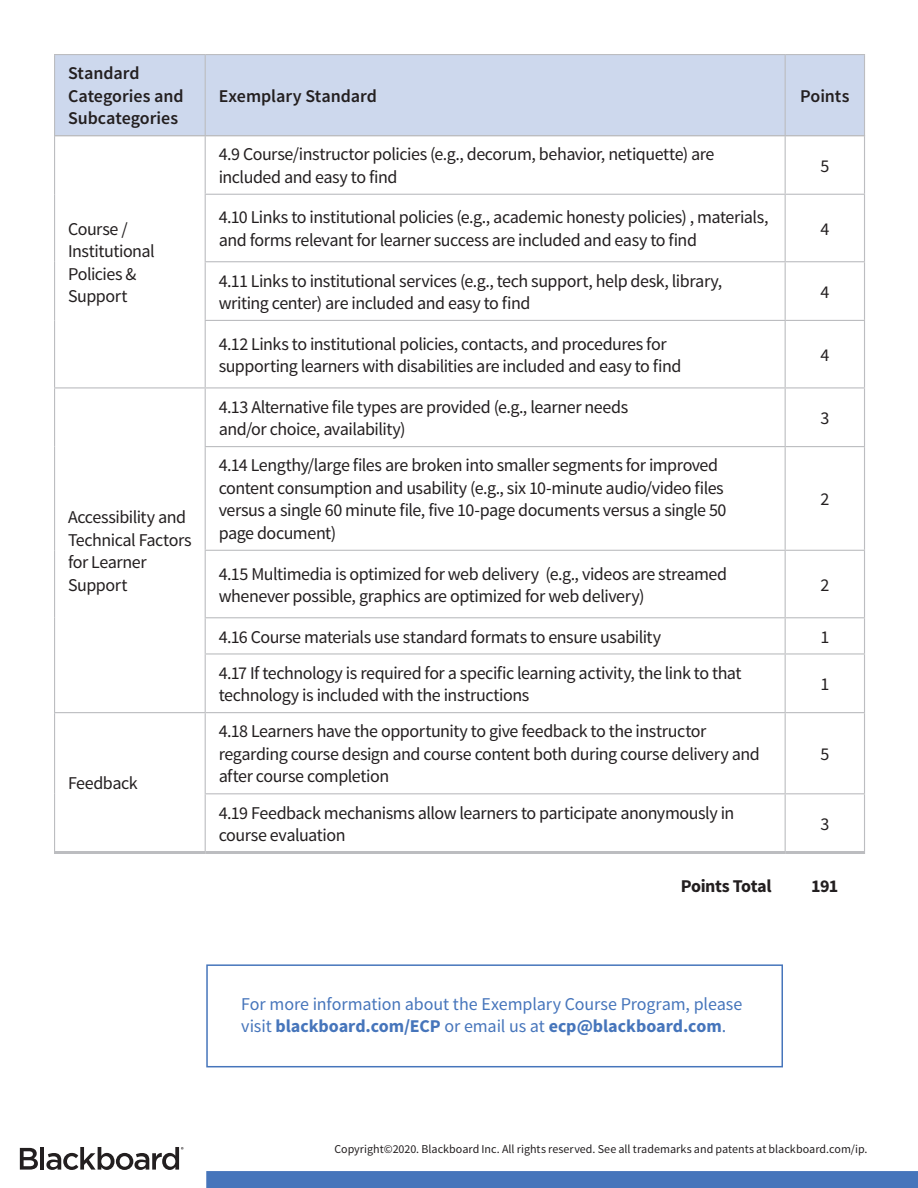
<style>
.page{position:relative;width:918px;height:1188px;background:#fff}
.page>*{position:absolute;margin:0;border:0;box-sizing:border-box;transform-origin:0 0}
.table_body{font:18px/22.5px "Source Sans Pro";letter-spacing:-.025em;color:#231f20}
.Paragraph{font:18px/22.5px "Source Sans Pro";letter-spacing:-.005em;color:#4675bb}
.t1{font:600 18px/22.5px "Source Sans Pro";letter-spacing:-.005em;color:#231f20}
.table_body-2{font:700 18px "Source Sans Pro";letter-spacing:-.025em;color:#231f20}
.Copyright_Legal{font:12px "Source Sans Pro";color:#231f20}
.s1{font-weight:700}
</style>
<div class="page">
<div style="left:206px;top:1171px;width:712px;height:17px;background:#4675bb"></div>
<div style="left:55px;top:55px;width:809px;height:80px;background:#cdd8ed"></div>
<hr style="left:54px;top:54px;width:151px;height:1px;background:#bcbdc0">
<hr style="left:54px;top:55px;width:1px;height:80px;background:#bcbdc0">
<hr style="left:205px;top:54px;width:580px;height:1px;background:#bcbdc0">
<hr style="left:205px;top:55px;width:1px;height:80px;background:#bcbdc0">
<hr style="left:785px;top:54px;width:80px;height:1px;background:#bcbdc0">
<hr style="left:785px;top:55px;width:1px;height:80px;background:#bcbdc0">
<hr style="left:864px;top:55px;width:1px;height:80px;background:#bcbdc0">
<svg style="left:20px;top:1148px;width:18px;height:22px"></svg>
<hr style="left:40px;top:1147px;width:4px;height:23px;background:#231f20">
<svg style="left:46px;top:1147px;width:138px;height:23px"></svg>
<hr style="left:54px;top:135px;width:151px;height:1px;background:#bcbdc0">
<hr style="left:54px;top:136px;width:1px;height:58px;background:#bcbdc0">
<hr style="left:205px;top:135px;width:580px;height:1px;background:#bcbdc0">
<hr style="left:205px;top:136px;width:1px;height:58px;background:#bcbdc0">
<hr style="left:785px;top:135px;width:80px;height:1px;background:#bcbdc0">
<hr style="left:785px;top:136px;width:1px;height:58px;background:#bcbdc0">
<hr style="left:864px;top:136px;width:1px;height:58px;background:#bcbdc0">
<hr style="left:54px;top:194px;width:1px;height:68px;background:#bcbdc0">
<hr style="left:205px;top:194px;width:580px;height:1px;background:#bcbdc0">
<hr style="left:205px;top:195px;width:1px;height:66px;background:#bcbdc0">
<hr style="left:785px;top:194px;width:80px;height:1px;background:#bcbdc0">
<hr style="left:785px;top:195px;width:1px;height:66px;background:#bcbdc0">
<hr style="left:864px;top:195px;width:1px;height:66px;background:#bcbdc0">
<hr style="left:54px;top:262px;width:1px;height:58px;background:#bcbdc0">
<hr style="left:205px;top:261px;width:580px;height:1px;background:#bcbdc0">
<hr style="left:205px;top:262px;width:1px;height:58px;background:#bcbdc0">
<hr style="left:785px;top:261px;width:80px;height:1px;background:#bcbdc0">
<hr style="left:785px;top:262px;width:1px;height:58px;background:#bcbdc0">
<hr style="left:864px;top:262px;width:1px;height:58px;background:#bcbdc0">
<hr style="left:54px;top:320px;width:1px;height:67px;background:#bcbdc0">
<hr style="left:205px;top:320px;width:580px;height:1px;background:#bcbdc0">
<hr style="left:205px;top:321px;width:1px;height:66px;background:#bcbdc0">
<hr style="left:785px;top:320px;width:80px;height:1px;background:#bcbdc0">
<hr style="left:785px;top:321px;width:1px;height:66px;background:#bcbdc0">
<hr style="left:864px;top:321px;width:1px;height:66px;background:#bcbdc0">
<hr style="left:54px;top:387px;width:151px;height:1px;background:#bcbdc0">
<hr style="left:54px;top:388px;width:1px;height:59px;background:#bcbdc0">
<hr style="left:205px;top:387px;width:580px;height:1px;background:#bcbdc0">
<hr style="left:205px;top:388px;width:1px;height:58px;background:#bcbdc0">
<hr style="left:785px;top:387px;width:80px;height:1px;background:#bcbdc0">
<hr style="left:785px;top:388px;width:1px;height:58px;background:#bcbdc0">
<hr style="left:864px;top:388px;width:1px;height:58px;background:#bcbdc0">
<hr style="left:54px;top:447px;width:1px;height:103px;background:#bcbdc0">
<hr style="left:205px;top:446px;width:580px;height:1px;background:#bcbdc0">
<hr style="left:205px;top:447px;width:1px;height:103px;background:#bcbdc0">
<hr style="left:785px;top:446px;width:80px;height:1px;background:#bcbdc0">
<hr style="left:785px;top:447px;width:1px;height:103px;background:#bcbdc0">
<hr style="left:864px;top:447px;width:1px;height:103px;background:#bcbdc0">
<hr style="left:54px;top:550px;width:1px;height:68px;background:#bcbdc0">
<hr style="left:205px;top:550px;width:580px;height:1px;background:#bcbdc0">
<hr style="left:205px;top:551px;width:1px;height:66px;background:#bcbdc0">
<hr style="left:785px;top:550px;width:80px;height:1px;background:#bcbdc0">
<hr style="left:785px;top:551px;width:1px;height:66px;background:#bcbdc0">
<hr style="left:864px;top:551px;width:1px;height:66px;background:#bcbdc0">
<hr style="left:54px;top:618px;width:1px;height:36px;background:#bcbdc0">
<hr style="left:205px;top:617px;width:580px;height:1px;background:#bcbdc0">
<hr style="left:205px;top:618px;width:1px;height:35px;background:#bcbdc0">
<hr style="left:785px;top:617px;width:80px;height:1px;background:#bcbdc0">
<hr style="left:785px;top:618px;width:1px;height:35px;background:#bcbdc0">
<hr style="left:864px;top:618px;width:1px;height:35px;background:#bcbdc0">
<hr style="left:54px;top:654px;width:1px;height:58px;background:#bcbdc0">
<hr style="left:205px;top:653px;width:580px;height:2px;background:#bcbdc0">
<hr style="left:205px;top:655px;width:1px;height:57px;background:#bcbdc0">
<hr style="left:785px;top:653px;width:80px;height:2px;background:#bcbdc0">
<hr style="left:785px;top:655px;width:1px;height:57px;background:#bcbdc0">
<hr style="left:864px;top:655px;width:1px;height:57px;background:#bcbdc0">
<hr style="left:54px;top:712px;width:151px;height:1px;background:#bcbdc0">
<hr style="left:54px;top:713px;width:1px;height:81px;background:#bcbdc0">
<hr style="left:205px;top:712px;width:580px;height:1px;background:#bcbdc0">
<hr style="left:205px;top:713px;width:1px;height:80px;background:#bcbdc0">
<hr style="left:785px;top:712px;width:80px;height:1px;background:#bcbdc0">
<hr style="left:785px;top:713px;width:1px;height:80px;background:#bcbdc0">
<hr style="left:864px;top:713px;width:1px;height:80px;background:#bcbdc0">
<hr style="left:54px;top:794px;width:1px;height:57px;background:#bcbdc0">
<hr style="left:205px;top:793px;width:580px;height:1px;background:#bcbdc0">
<hr style="left:205px;top:794px;width:1px;height:57px;background:#bcbdc0">
<hr style="left:785px;top:793px;width:80px;height:1px;background:#bcbdc0">
<hr style="left:785px;top:794px;width:1px;height:57px;background:#bcbdc0">
<hr style="left:864px;top:794px;width:1px;height:57px;background:#bcbdc0">
<hr style="left:54px;top:851px;width:151px;height:3px;background:#bcbdc0">
<hr style="left:205px;top:851px;width:580px;height:3px;background:#bcbdc0">
<hr style="left:785px;top:851px;width:80px;height:3px;background:#bcbdc0">
<div style="left:206px;top:964px;width:577px;height:103px;border:2px solid #4675bb"></div>
<p class="t1" style="left:68px;top:63px;width:117px">Standard<br>Categories and<br>Subcategories</p>
<p class="table_body" style="left:68px;top:218px;width:88px">Course /<br>Institutional<br>Policies &amp;<br>Support</p>
<p class="table_body" style="left:68px;top:506px;width:125px">Accessibility and<br>Technical Factors for Learner<br>Support</p>
<p class="table_body" style="left:68px;top:772px;width:71px">Feedback</p>
<p class="t1" style="left:219px;top:85px;width:160px">Exemplary Standard</p>
<p class="t1" style="left:800px;top:85px;width:51px">Points</p>
<p class="table_body" style="left:219px;top:143px;width:497px">4.9 Course/instructor policies (e.g., decorum, behavior, netiquette) are included and easy to find</p>
<p class="table_body" style="left:219px;top:207px;width:551px">4.10 Links to institutional policies (e.g., academic honesty policies) , materials, and forms relevant for learner success are included and easy to find</p>
<p class="table_body" style="left:219px;top:270px;width:505px">4.11 Links to institutional services (e.g., tech support, help desk, library, writing center) are included and easy to find</p>
<p class="table_body" style="left:219px;top:333px;width:464px">4.12 Links to institutional policies, contacts, and procedures for supporting learners with disabilities are included and easy to find</p>
<p class="table_body" style="left:219px;top:396px;width:411px">4.13 Alternative file types are provided (e.g., learner needs and/or choice, availability)</p>
<p class="table_body" style="left:219px;top:455px;width:509px">4.14 Lengthy/large files are broken into smaller segments for improved content consumption and usability (e.g., six 10-minute audio/video files versus a single 60 minute file, five 10-page documents versus a single 50 page document)</p>
<p class="table_body" style="left:219px;top:563px;width:510px">4.15 Multimedia is optimized for web delivery (e.g., videos are streamed whenever possible, graphics are optimized for web delivery)</p>
<p class="table_body" style="left:820px;top:155px;width:10px">5</p>
<p class="table_body" style="left:820px;top:218px;width:10px">4</p>
<p class="table_body" style="left:820px;top:281px;width:10px">4</p>
<p class="table_body" style="left:820px;top:344px;width:10px">4</p>
<p class="table_body" style="left:820px;top:407px;width:10px">3</p>
<p class="table_body" style="left:820px;top:488px;width:10px">2</p>
<p class="table_body" style="left:820px;top:574px;width:10px">2</p>
<p class="table_body" style="left:219px;top:626px;width:444px">4.16 Course materials use standard formats to ensure usability</p>
<p class="table_body" style="left:820px;top:626px;width:10px">1</p>
<p class="table_body" style="left:219px;top:662px;width:524px">4.17 If technology is required for a specific learning activity, the link to that technology is included with the instructions</p>
<p class="table_body" style="left:820px;top:673px;width:10px">1</p>
<p class="table_body" style="left:219px;top:721px;width:543px">4.18 Learners have the opportunity to give feedback to the instructor regarding course design and course content both during course delivery and after course completion</p>
<p class="table_body" style="left:219px;top:802px;width:517px">4.19 Feedback mechanisms allow learners to participate anonymously in course evaluation</p>
<p class="table_body" style="left:820px;top:743px;width:10px">5</p>
<p class="table_body" style="left:820px;top:813px;width:10px">3</p>
<p class="table_body-2" style="left:681px;top:874px;width:92px">Points Total</p>
<p class="table_body-2" style="left:811px;top:874px;width:29px">191</p>
<p class="Paragraph" style="left:241px;top:993px;width:503px">For more information about the Exemplary Course Program, please visit <span class="s1">blackboard.com/ECP</span> or email us at <span class="s1">ecp@blackboard.com</span>.</p>
<p class="Copyright_Legal" style="left:334px;top:1141px;width:535px">Copyright©2020. Blackboard Inc. All rights reserved. See all trademarks and patents at blackboard.com/ip.</p>
</div>
